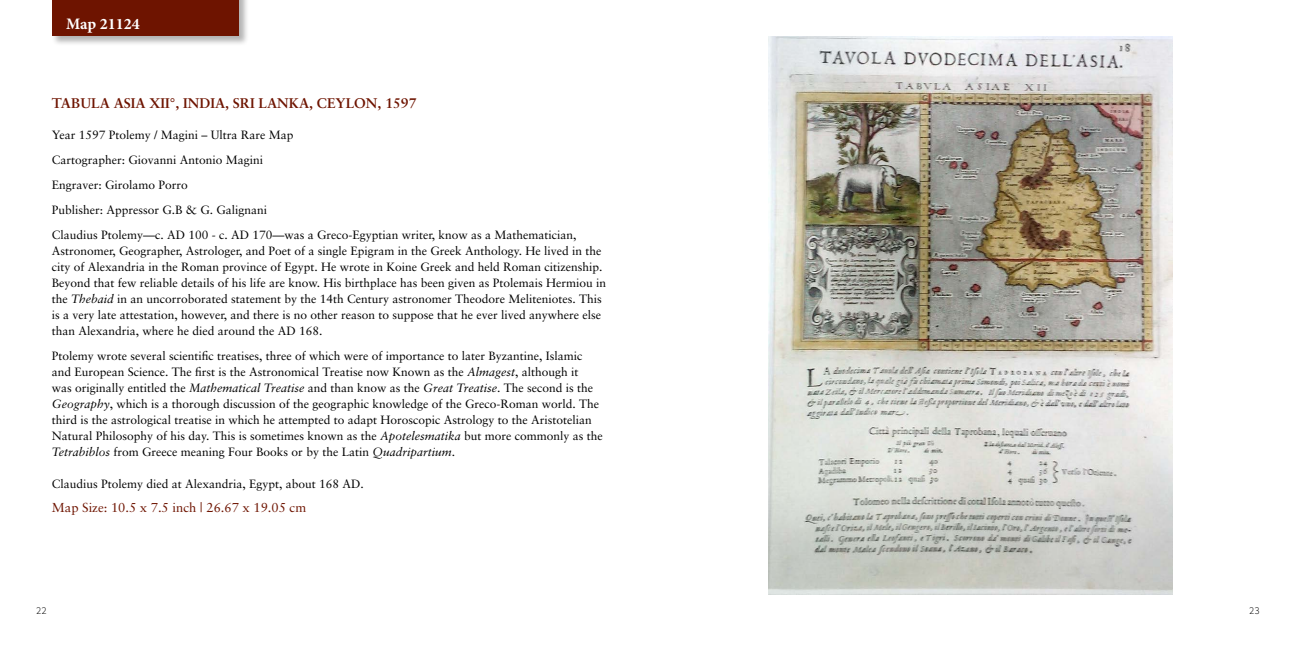
<style>
.page{position:relative;width:1296px;height:648px;background:#fff}
.page>*{position:absolute;margin:0;border:0;box-sizing:border-box;transform-origin:0 0}
.t1{font:700 16px "Minion Pro";color:#fff}
.t2{font:700 14px "Sabon";color:#6e1400}
.t3{font:13px "Sabon";color:#6e1400}
.t4{font:12px/16px "Sabon";color:#000}
.t5{font:300 9px "British Council Sans";color:#000}
.s1{font-style:italic}
</style>
<div class="page">
<div style="left:51px;top:0;width:198px;height:47px;background:#000;opacity:.3"></div>
<div style="left:52px;top:0;width:187px;height:36px;background:#6e1400"></div>
<img style="left:769px;top:36px;width:403px;height:558px">
<h1 class="t1" style="left:66px;top:13px;width:75px">Map 21124</h1>
<p class="t2" style="left:52px;top:95px;width:366px">TABULA ASIA XII°, INDIA, SRI LANKA, CEYLON, 1597</p>
<p class="t4" style="left:52px;top:122px;width:526px;line-height:25px">Year 1597 Ptolemy / Magini – Ultra Rare Map<br>Cartographer: Giovanni Antonio Magini<br>Engraver: Girolamo Porro<br>Publisher: Appressor G.B &amp; G. Galignani<br>Claudius Ptolemy—c. AD 100 - c. AD 170—was a Greco-Egyptian writer, know as a Mathematician,</p>
<p class="t4" style="left:52px;top:242px;width:556px">Astronomer, Geographer, Astrologer, and Poet of a single Epigram in the Greek Anthology. He lived in the city of Alexandria in the Roman province of Egypt. He wrote in Koine Greek and held Roman citizenship.<br>Beyond that few reliable details of his life are know. His birthplace has been given as Ptolemais Hermiou in the <span class="s1">Thebaid</span> in an uncorroborated statement by the 14th Century astronomer Theodore Meliteniotes. This is a very late attestation, however, and there is no other reason to suppose that he ever lived anywhere else than Alexandria, where he died around the AD 168.</p>
<p class="t4" style="left:52px;top:347px;width:552px">Ptolemy wrote several scientific treatises, three of which were of importance to later Byzantine, Islamic and European Science. The first is the Astronomical Treatise now Known as the <span class="s1">Almagest</span>, although it<br>was originally entitled the <span class="s1">Mathematical Treatise</span> and than know as the <span class="s1">Great Treatise</span>. The second is the <span class="s1">Geography</span>, which is a thorough discussion of the geographic knowledge of the Greco-Roman world. The third is the astrological treatise in which he attempted to adapt Horoscopic Astrology to the Aristotelian Natural Philosophy of his day. This is sometimes known as the <span class="s1">Apotelesmatika</span> but more commonly as the <span class="s1">Tetrabiblos</span> from Greece meaning Four Books or by the Latin <span class="s1">Quadripartium</span>.</p>
<p class="t4" style="left:52px;top:475px;width:314px">Claudius Ptolemy died at Alexandria, Egypt, about 168 AD.</p>
<p class="t3" style="left:52px;top:500px;width:256px">Map Size: 10.5 x 7.5 inch | 26.67 x 19.05 cm</p>
<p class="t5" style="left:36px;top:606px;width:12px">22</p>
<p class="t5" style="left:1249px;top:606px;width:12px">23</p>
</div>
